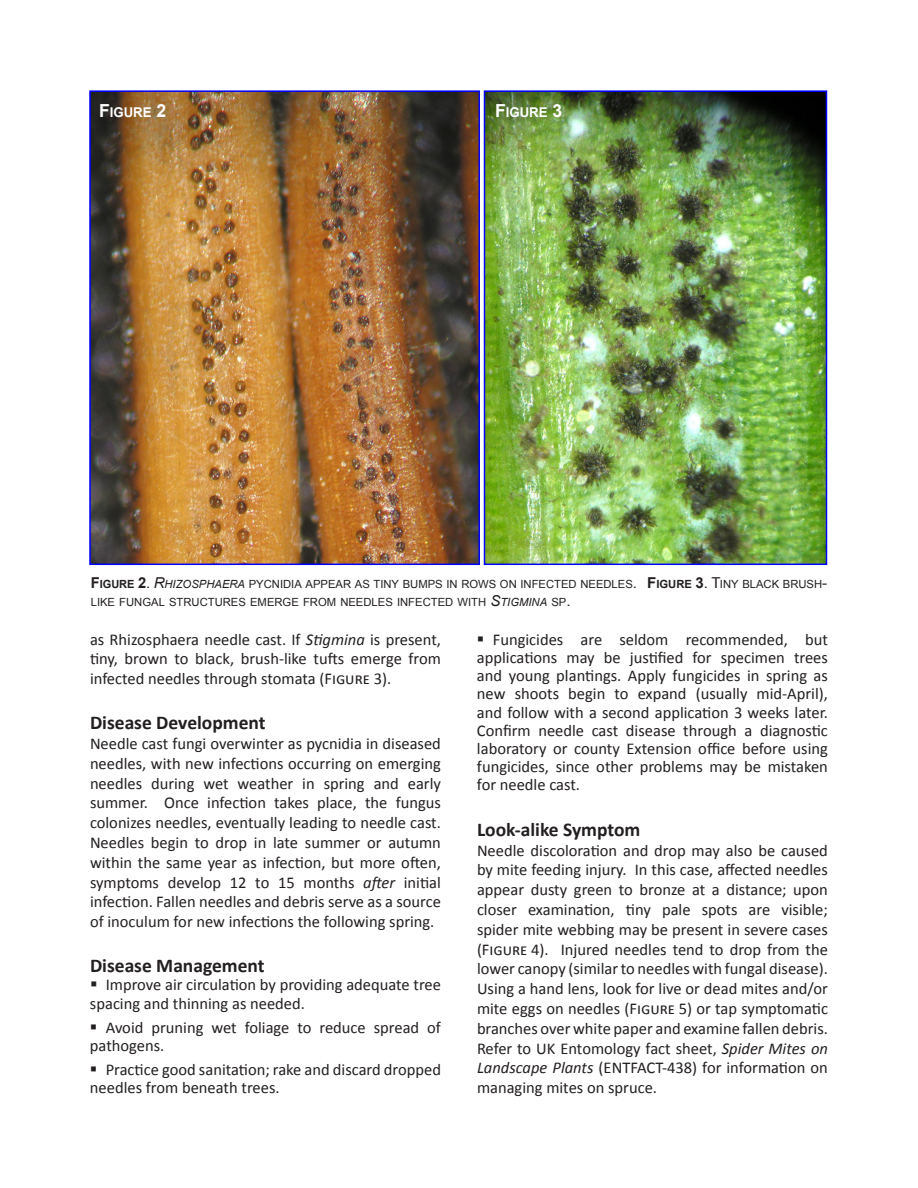
<style>
.page{position:relative;width:918px;height:1188px;background:#fff}
.page>*{position:absolute;margin:0;border:0;box-sizing:border-box;transform-origin:0 0}
.t1{font:700 19.5px "Calibri";color:#231f20}
.List_Paragraph{font:16.5px/19.8px "Calibri";color:#231f20;text-align:justify}
.t2{font:700 13.5px "Arial";color:#fff}
.t3{font:11.25px/18px "Arial";color:#231f20}
.s1{font-size:18px}
.s2{font-weight:700;font-size:15px}
.s3{font-weight:700}
.s4{font-size:15px}
.s5{font-style:italic;font-size:15px}
.s6{font-style:italic}
</style>
<div class="page">
<img style="left:92px;top:93px;width:385px;height:469px">
<div style="left:89px;top:90px;width:391px;height:475px;border:2px solid #00f"></div>
<img style="left:487px;top:93px;width:337px;height:469px">
<div style="left:484px;top:90px;width:343px;height:475px;border:2px solid #00f"></div>
<p class="t2" style="left:99px;top:103px;width:69px"><span class="s1">F</span>IGURE <span class="s1">2</span></p>
<p class="t2" style="left:495px;top:103px;width:69px"><span class="s1">F</span>IGURE <span class="s1">3</span></p>
<p class="t3" style="left:91px;top:575px;width:738px"><span class="s2">F</span><span class="s3">IGURE</span> <span class="s2">2</span><span class="s4">.</span> <span class="s5">R</span><span class="s6">HIZOSPHAERA</span> PYCN IDIA APPEAR AS TINY BUMPS IN ROWS ON IN FECTED N EEDLES<span class="s4">.</span> <span class="s2">F</span><span class="s3">IGURE</span> <span class="s2">3</span><span class="s4">. T</span>INY BLACK BRUSH<span class="s4">-<br></span>LIKE FUNGAL STRUCTURES EMERGE FROM N EEDLES IN FECTED WITH <span class="s5">S</span><span class="s6">TIGMINA</span> SP<span class="s4">.</span></p>
<p class="List_Paragraph" style="left:90px;top:629px;width:353px">as Rhizosphaera needle cast. If <span class="s6">Stigmina</span> is present, tiny, brown to black, brush-like tufts emerge from infected needles through stomata (Figure 3).</p>
<p class="t1" style="left:90px;top:710px;width:177px">Disease Development</p>
<p class="List_Paragraph" style="left:90px;top:734px;width:353px">Needle cast fungi overwinter as pycnidia in diseased needles, with new infections occurring on emerging needles during wet weather in spring and early summer. Once infection takes place, the fungus colonizes needles, eventually leading to needle cast.<br>Needles begin to drop in late summer or autumn within the same year as infection, but more often, symptoms develop 12 to 15 months <span class="s6">after</span> initial infection. Fallen needles and debris serve as a source of inoculum for new infections the following spring.</p>
<p class="t1" style="left:90px;top:953px;width:176px">Disease Management</p>
<p class="List_Paragraph" style="left:90px;top:976px;width:352px;line-height:18.1px;text-indent:16px">Improve air circulation by providing adequate tree spacing and thinning as needed.</p>
<p class="List_Paragraph" style="left:90px;top:1018px;width:353px;line-height:18.1px;text-indent:16px">Avoid pruning wet foliage to reduce spread of pathogens.</p>
<p class="List_Paragraph" style="left:90px;top:1060px;width:353px;line-height:18.1px;text-indent:16px">Practice good sanitation; rake and discard dropped needles from beneath trees.</p>
<p class="List_Paragraph" style="left:477px;top:630px;width:353px;line-height:18.1px;text-indent:16px">Fungicides are seldom recommended, but applications may be justified for specimen trees and young plantings. Apply fungicides in spring as new shoots begin to expand (usually mid-April), and follow with a second application 3 weeks later.<br>Confirm needle cast disease through a diagnostic laboratory or county Extension office before using fungicides, since other problems may be mistaken for needle cast.</p>
<p class="t1" style="left:477px;top:817px;width:165px">Look-alike Symptom</p>
<p class="List_Paragraph" style="left:477px;top:840px;width:352px">Needle discoloration and drop may also be caused by mite feeding injury. In this case, affected needles appear dusty green to bronze at a distance; upon closer examination, tiny pale spots are visible; spider mite webbing may be present in severe cases (Figure 4). Injured needles tend to drop from the lower canopy (similar to needles with fungal disease).<br>Using a hand lens, look for live or dead mites and/or mite eggs on needles (Figure 5) or tap symptomatic branches over white paper and examine fallen debris.<br>Refer to UK Entomology fact sheet, <span class="s6">Spider Mites on Landscape Plants</span> (ENTFACT-438) for information on managing mites on spruce.</p>
</div>
